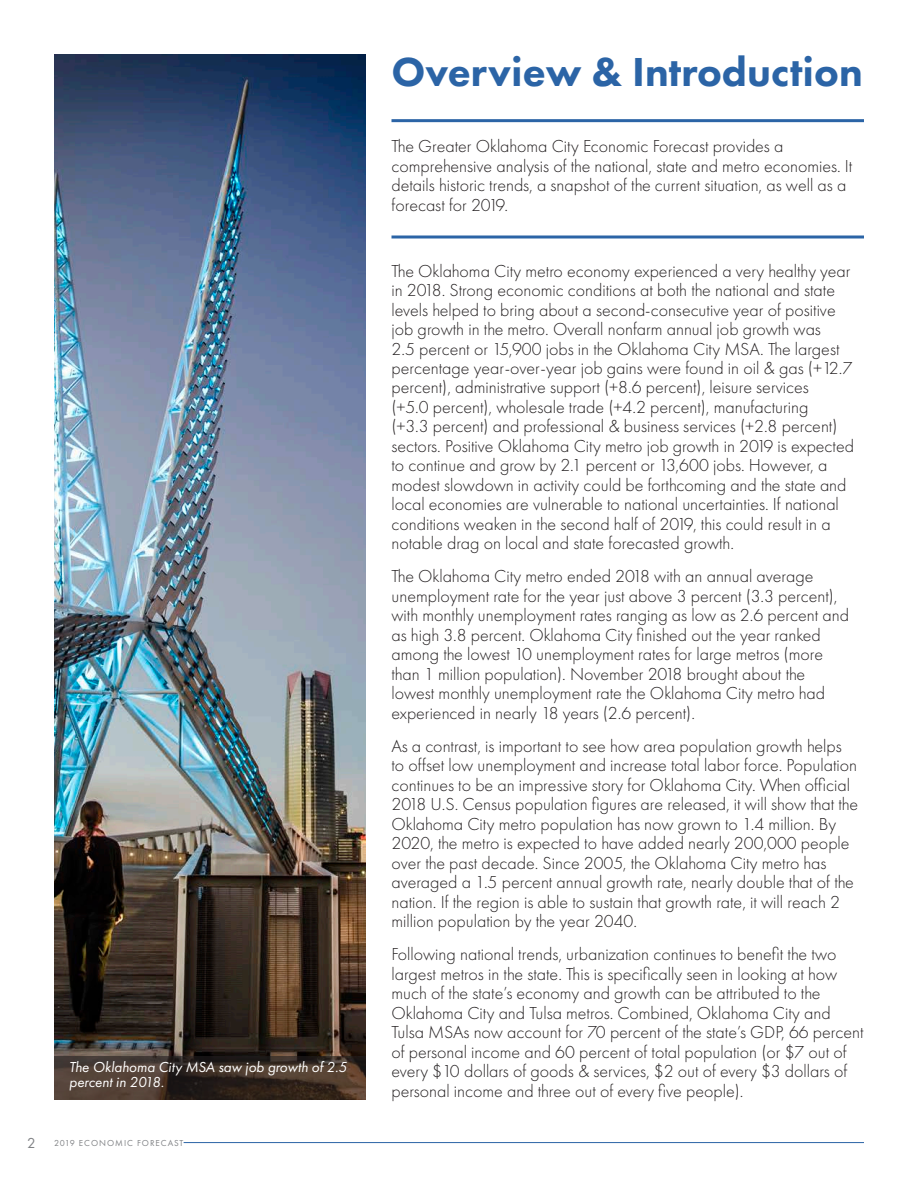
<style>
.page{position:relative;width:918px;height:1188px;background:#fff}
.page>*{position:absolute;margin:0;border:0;box-sizing:border-box;transform-origin:0 0}
.t1{font:800 42px "Futura PT";color:#2b64a6}
.t2{font:300 18px/19.5px "Futura PT";color:#231f20}
.t3{font:italic 15px/15px "Futura PT";color:#fff}
.t4{font:9px "Futura PT";letter-spacing:.11em;color:#808285}
.s1{font-size:15px}
</style>
<div class="page">
<hr style="left:184px;top:1142px;width:680px;height:1px;background:#2b64a6">
<img style="left:54px;top:54px;width:311px;height:1002px">
<svg style="left:54px;top:1056px;width:311px;height:43px;background:#403229"></svg>
<hr style="left:392px;top:119px;width:472px;height:3px;background:#2b64a6">
<hr style="left:392px;top:236px;width:472px;height:2px;background:#2b64a6">
<p class="t3" style="left:69px;top:1060px;width:279px">The Oklahoma City MSA saw job growth of 2.5 percent in 2018.</p>
<p class="t4" style="left:27px;top:1137px;width:158px"><span class="s1">2</span> 2019 ECONOMIC FORECAST</p>
<p class="t1" style="left:392px;top:46px;width:473px">Overview &amp; Introduction</p>
<p class="t2" style="left:392px;top:136px;width:462px">The Greater Oklahoma City Economic Forecast provides a comprehensive analysis of the national, state and metro economies. It details historic trends, a snapshot of the current situation, as well as a forecast for 2019.</p>
<p class="t2" style="left:392px;top:261px;width:464px">The Oklahoma City metro economy experienced a very healthy year in 2018. Strong economic conditions at both the national and state levels helped to bring about a second-consecutive year of positive job growth in the metro. Overall nonfarm annual job growth was<br>2.5 percent or 15,900 jobs in the Oklahoma City MSA. The largest percentage year-over-year job gains were found in oil &amp; gas (+12.7 percent), administrative support (+8.6 percent), leisure services<br>(+5.0 percent), wholesale trade (+4.2 percent), manufacturing<br>(+3.3 percent) and professional &amp; business services (+2.8 percent) sectors. Positive Oklahoma City metro job growth in 2019 is expected to continue and grow by 2.1 percent or 13,600 jobs. However, a modest slowdown in activity could be forthcoming and the state and local economies are vulnerable to national uncertainties. If national conditions weaken in the second half of 2019, this could result in a notable drag on local and state forecasted growth.</p>
<p class="t2" style="left:392px;top:567px;width:459px">The Oklahoma City metro ended 2018 with an annual average unemployment rate for the year just above 3 percent (3.3 percent), with monthly unemployment rates ranging as low as 2.6 percent and as high 3.8 percent. Oklahoma City finished out the year ranked among the lowest 10 unemployment rates for large metros (more than 1 million population). November 2018 brought about the lowest monthly unemployment rate the Oklahoma City metro had experienced in nearly 18 years (2.6 percent).</p>
<p class="t2" style="left:392px;top:736px;width:468px">As a contrast, is important to see how area population growth helps to offset low unemployment and increase total labor force. Population continues to be an impressive story for Oklahoma City. When official 2018 U.S. Census population figures are released, it will show that the Oklahoma City metro population has now grown to 1.4 million. By 2020, the metro is expected to have added nearly 200,000 people over the past decade. Since 2005, the Oklahoma City metro has averaged a 1.5 percent annual growth rate, nearly double that of the nation. If the region is able to sustain that growth rate, it will reach 2 million population by the year 2040.</p>
<p class="t2" style="left:392px;top:945px;width:474px">Following national trends, urbanization continues to benefit the two largest metros in the state. This is specifically seen in looking at how much of the state’s economy and growth can be attributed to the Oklahoma City and Tulsa metros. Combined, Oklahoma City and Tulsa MSAs now account for 70 percent of the state’s GDP, 66 percent of personal income and 60 percent of total population (or $7 out of every $10 dollars of goods &amp; services, $2 out of every $3 dollars of personal income and three out of every five people).</p>
</div>
